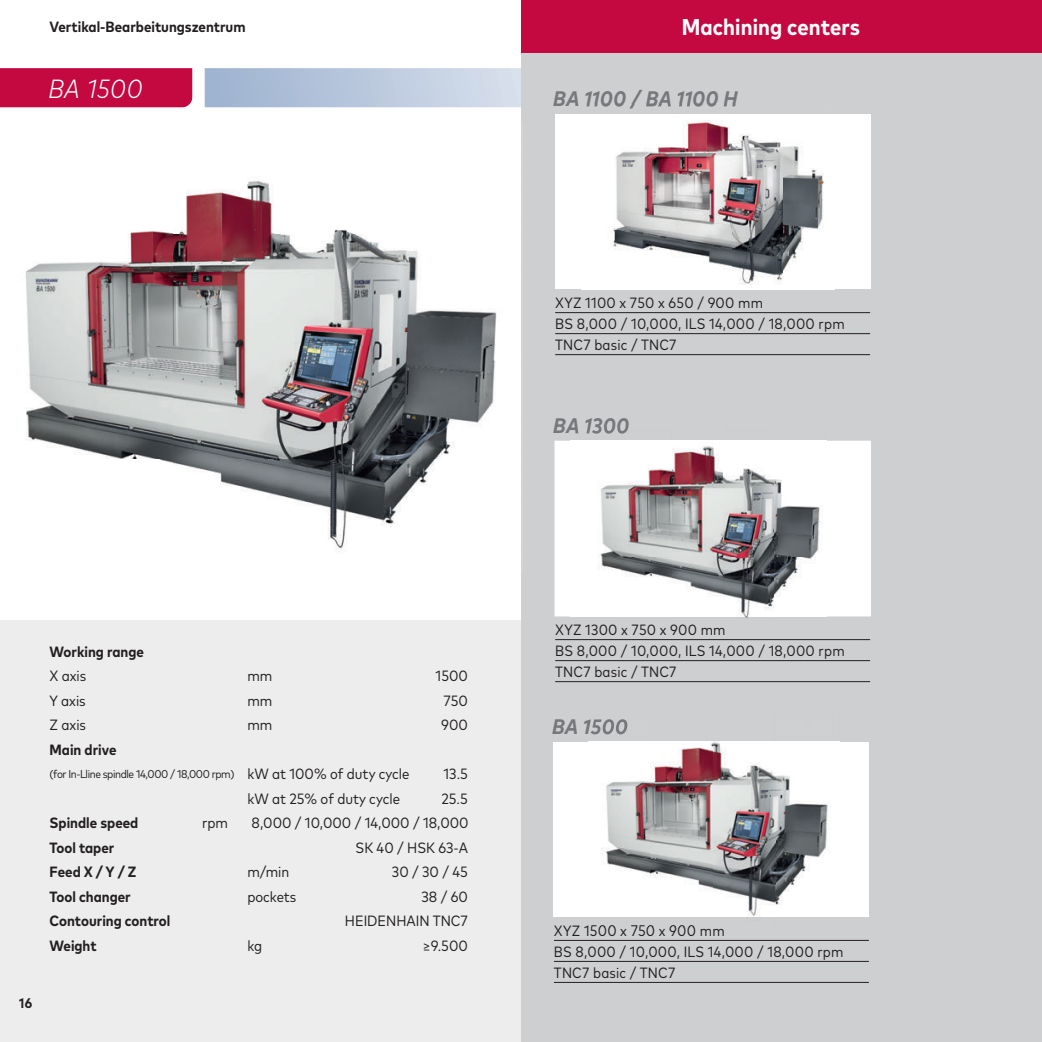
<style>
.page{position:relative;width:1042px;height:1042px;background:#fff}
.page>*{position:absolute;margin:0;border:0;box-sizing:border-box;transform-origin:0 0}
.t1{font:italic 300 condensed 26.25px "Mark Pro";color:#fff}
.t2{font:700 condensed 22.75px "Mark Pro";letter-spacing:.005em;color:#fff}
.t3{font:italic 700 condensed 21px "Mark Pro";letter-spacing:.01em;color:#76787b}
.t4{font:condensed 14.88px/21px "Mark Pro";letter-spacing:.015em;color:#231f20}
.t5{font:700 condensed 14.88px "Mark Pro";color:#231f20}
.t6{font:700 condensed 14px "Mark Pro";color:#231f20}
.t7{font:condensed 11.38px "Mark Pro";letter-spacing:-.035em;color:#231f20}
.s1{font-size:14.88px}
</style>
<div class="page">
<svg style="left:205px;top:68px;width:316px;height:39px;background:#bac8dd"></svg>
<div style="left:0;top:68px;width:192px;height:39px;background:#c40941"></div>
<div style="left:0;top:620px;width:521px;height:422px;background:#ededee"></div>
<div style="left:521px;top:46px;width:521px;height:996px;background:#cecfd1"></div>
<div style="left:554px;top:441px;width:317px;height:175px;background:#fff"></div>
<hr style="left:555px;top:639px;width:315px;height:1px;background:#231f20">
<hr style="left:555px;top:660px;width:315px;height:1px;background:#231f20">
<hr style="left:555px;top:681px;width:315px;height:1px;background:#231f20">
<div style="left:555px;top:114px;width:315px;height:175px;background:#fff"></div>
<hr style="left:555px;top:312px;width:315px;height:1px;background:#231f20">
<hr style="left:555px;top:333px;width:315px;height:1px;background:#231f20">
<hr style="left:555px;top:354px;width:315px;height:1px;background:#231f20">
<div style="left:521px;top:0;width:521px;height:52px;background:#c40941"></div>
<div style="left:554px;top:742px;width:315px;height:175px;background:#fff"></div>
<hr style="left:554px;top:940px;width:315px;height:1px;background:#231f20">
<hr style="left:554px;top:961px;width:315px;height:1px;background:#231f20">
<hr style="left:554px;top:982px;width:315px;height:1px;background:#231f20">
<img style="left:25px;top:181px;width:472px;height:371px">
<img style="left:588px;top:734px;width:252px;height:182px">
<img style="left:588px;top:925px;width:106px;height:1px">
<img style="left:588px;top:719px;width:40px;height:15px">
<img style="left:570px;top:440px;width:51px;height:176px">
<img style="left:621px;top:440px;width:205px;height:176px">
<img style="left:570px;top:616px;width:256px;height:2px">
<img style="left:570px;top:441px;width:256px;height:1px">
<img style="left:570px;top:428px;width:58px;height:6px">
<img style="left:581px;top:120px;width:253px;height:170px">
<img style="left:586px;top:104px;width:150px;height:4px">
<p class="t5" style="left:50px;top:15px;width:198px">Vertikal-Bearbeitungszentrum</p>
<h1 class="t1" style="left:48px;top:70px;width:96px">BA 1500</h1>
<p class="t6" style="left:19px;top:993px;width:14px">16</p>
<p class="t5" style="left:50px;top:640px;width:96px">Working range</p>
<p class="t4" style="left:50px;top:664px;width:38px">X axis</p>
<p class="t4" style="left:247px;top:664px;width:26px">mm</p>
<p class="t4" style="left:435px;top:664px;width:34px">1500</p>
<p class="t4" style="left:50px;top:689px;width:38px">Y axis</p>
<p class="t4" style="left:247px;top:689px;width:26px">mm</p>
<p class="t4" style="left:443px;top:689px;width:26px">750</p>
<p class="t4" style="left:50px;top:713px;width:38px">Z axis</p>
<p class="t4" style="left:247px;top:713px;width:26px">mm</p>
<p class="t4" style="left:441px;top:713px;width:28px">900</p>
<p class="t5" style="left:50px;top:738px;width:68px">Main drive</p>
<p class="t7" style="left:50px;top:765px;width:361px">(for In-Lline spindle 14,000 / 18,000 rpm) <span class="s1">kW at 100% of duty cycle</span></p>
<p class="t4" style="left:443px;top:762px;width:26px">13.5</p>
<p class="t4" style="left:247px;top:787px;width:154px">kW at 25% of duty cycle</p>
<p class="t4" style="left:441px;top:787px;width:28px">25.5</p>
<p class="t5" style="left:50px;top:812px;width:90px">Spindle speed</p>
<p class="t4" style="left:202px;top:811px;width:28px">rpm</p>
<p class="t4" style="left:252px;top:811px;width:219px">8,000 / 10,000 / 14,000 / 18,000</p>
<p class="t5" style="left:50px;top:836px;width:66px">Tool taper</p>
<p class="t4" style="left:356px;top:836px;width:114px">SK 40 / HSK 63-A</p>
<p class="t5" style="left:50px;top:861px;width:88px">Feed X / Y / Z</p>
<p class="t4" style="left:247px;top:860px;width:43px">m/min</p>
<p class="t4" style="left:392px;top:860px;width:77px">30 / 30 / 45</p>
<p class="t5" style="left:50px;top:885px;width:83px">Tool changer</p>
<p class="t4" style="left:247px;top:885px;width:50px">pockets</p>
<p class="t4" style="left:421px;top:885px;width:48px">38 / 60</p>
<p class="t5" style="left:50px;top:910px;width:122px">Contouring control</p>
<p class="t4" style="left:345px;top:909px;width:124px">HEIDENHAIN TNC7</p>
<p class="t5" style="left:50px;top:934px;width:49px">Weight</p>
<p class="t4" style="left:247px;top:934px;width:16px">kg</p>
<p class="t4" style="left:422px;top:934px;width:47px">≥9.500</p>
<h2 class="t2" style="left:682px;top:10px;width:180px">Machining centers</h2>
<h3 class="t3" style="left:553px;top:83px;width:186px">BA 1100 / BA 1100 H</h3>
<p class="t4" style="left:555px;top:291px;width:291px">XYZ 1100 x 750 x 650 / 900 mm<br>BS 8,000 / 10,000, ILS 14,000 / 18,000 rpm<br>TNC7 basic / TNC7</p>
<h3 class="t3" style="left:553px;top:410px;width:77px">BA 1300</h3>
<p class="t4" style="left:555px;top:618px;width:291px">XYZ 1300 x 750 x 900 mm<br>BS 8,000 / 10,000, ILS 14,000 / 18,000 rpm<br>TNC7 basic / TNC7</p>
<h3 class="t3" style="left:552px;top:711px;width:77px">BA 1500</h3>
<p class="t4" style="left:554px;top:919px;width:291px">XYZ 1500 x 750 x 900 mm<br>BS 8,000 / 10,000, ILS 14,000 / 18,000 rpm<br>TNC7 basic / TNC7</p>
</div>
